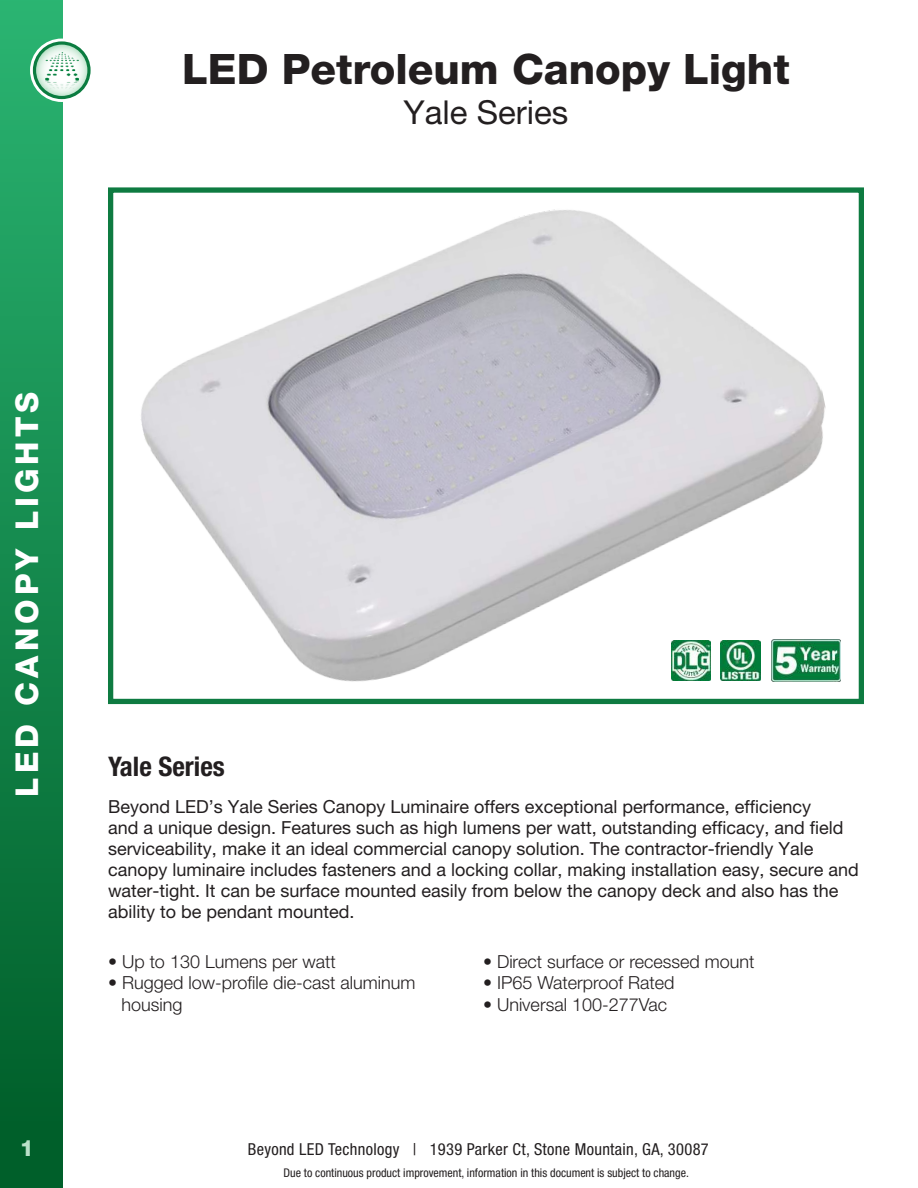
<style>
.page{position:relative;width:918px;height:1188px;background:#fff}
.page>*{position:absolute;margin:0;border:0;box-sizing:border-box;transform-origin:0 0}
.t1{font:800 42px "Helvetica Neue LT Std";color:#231f20}
.t2{font:33px "Helvetica Neue LT Pro";color:#231f20}
.t3{font:800 31.5px "Helvetica Neue LT Std";letter-spacing:.13em;color:#fff}
.t4{font:700 condensed 27px "Helvetica Neue LT Std";color:#231f20}
.t5{font:800 22.5px "Helvetica Neue LT Std";color:#bbe1ca}
.t6{font:18px/21px "Helvetica Neue LT Pro";color:#231f20}
.t7{font:300 18px/21.6px "Helvetica Neue LT Pro";color:#231f20}
.t8{font:condensed 16.5px "Helvetica Neue LT Pro";letter-spacing:.02em;color:#231f20}
.t9{font:condensed 12px "Helvetica Neue LT Pro";color:#231f20}
</style>
<div class="page">
<div style="left:0;top:0;width:63px;height:1188px;background:linear-gradient(to bottom,#2bb472,#005b26)"></div>
<div style="left:30px;top:39px;width:63px;height:63px;border:6px solid #fff;border-radius:50%"></div>
<svg style="left:34px;top:43px;width:55px;height:55px"></svg>
<div style="left:33px;top:41px;width:58px;height:58px;border:3px solid #0b7c40;border-radius:50%"></div>
<img style="left:45px;top:52px;width:33px;height:36px">
<img style="left:116px;top:187px;width:745px;height:518px">
<img style="left:771px;top:639px;width:70px;height:43px">
<img style="left:721px;top:641px;width:40px;height:39px">
<img style="left:671px;top:641px;width:40px;height:39px">
<h1 class="t1" style="left:182px;top:53px;width:609px">LED Petroleum Canopy Light</h1>
<h2 class="t2" style="left:404px;top:99px;width:166px">Yale Series</h2>
<h3 class="t3" style="left:15px;top:797px;width:406px;rotate:-90deg">LED CANOPY LIGHTS</h3>
<h3 class="t4" style="left:108px;top:757px;width:118px">Yale Series</h3>
<p class="t6" style="left:108px;top:798px;width:752px">Beyond LED’s Yale Series Canopy Luminaire offers exceptional performance, efficiency<br>and a unique design. Features such as high lumens per watt, outstanding efficacy, and field serviceability, make it an ideal commercial canopy solution. The contractor-friendly Yale canopy luminaire includes fasteners and a locking collar, making installation easy, secure and water-tight. It can be surface mounted easily from below the canopy deck and also has the ability to be pendant mounted.</p>
<p class="t7" style="left:108px;top:952px;width:229px">• Up to 130 Lumens per watt</p>
<p class="t7" style="left:122px;top:974px;width:295px;text-indent:-14px">• Rugged low-profile die-cast aluminum housing</p>
<p class="t7" style="left:483px;top:952px;width:273px">• Direct surface or recessed mount</p>
<p class="t7" style="left:483px;top:974px;width:193px">• IP65 Waterproof Rated</p>
<p class="t7" style="left:483px;top:995px;width:186px">• Universal 100-277Vac</p>
<p class="t5" style="left:20px;top:1139px;width:16px">1</p>
<p class="t8" style="left:248px;top:1143px;width:463px">Beyond LED Technology | 1939 Parker Ct, Stone Mountain, GA, 30087</p>
<p class="t9" style="left:284px;top:1168px;width:407px">Due to continuous product improvement, information in this document is subject to change.</p>
</div>
